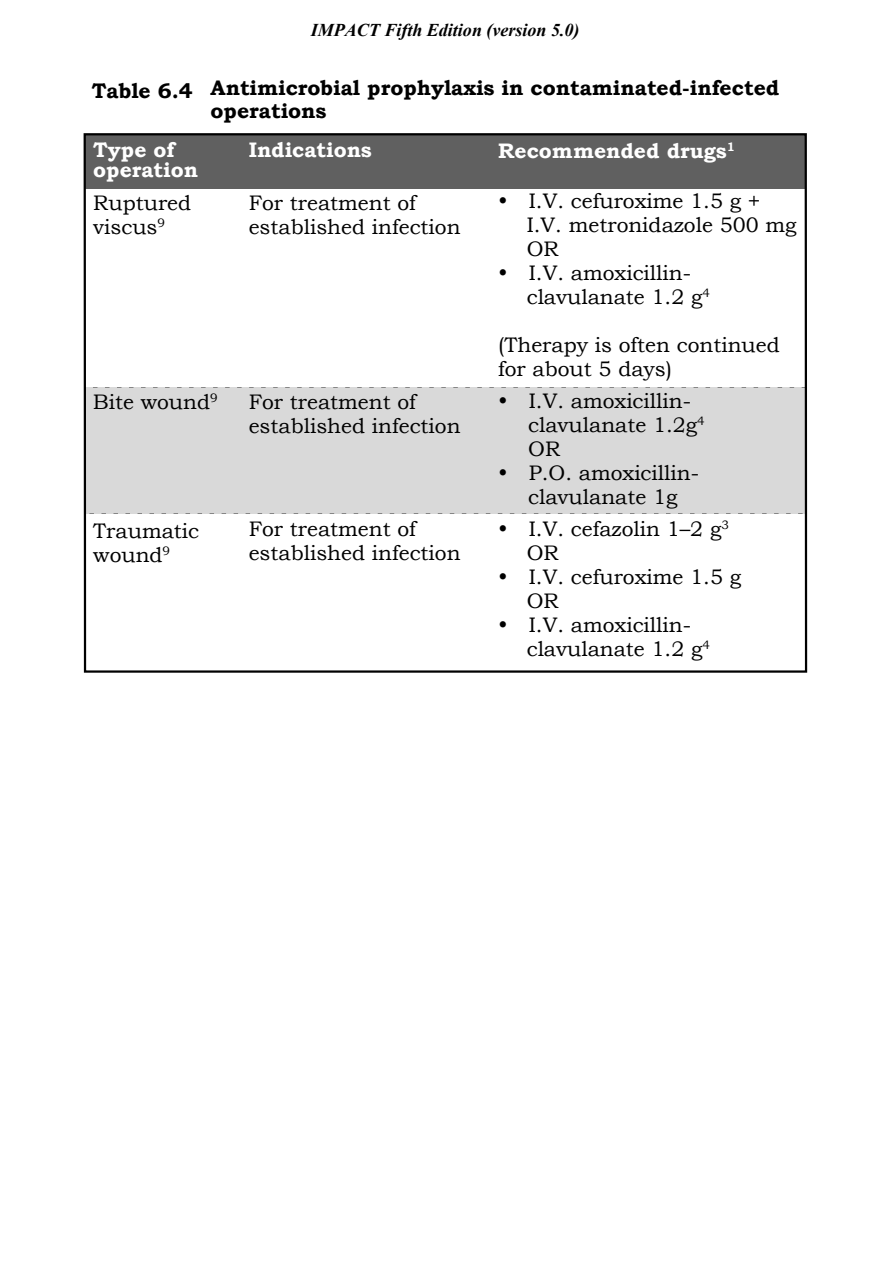
<style>
.page{position:relative;width:894px;height:1263px;background:#fff}
.page>*{position:absolute;margin:0;border:0;box-sizing:border-box;transform-origin:0 0}
.t1{font:21px/24px "Bookman Old Style";color:#000}
.t2{font:700 21px/22.5px "Bookman Old Style";color:#000}
.t3{font:700 21px/19.5px "Bookman Old Style";color:#fff}
.t4{font:italic 700 18px "Times New Roman";color:#000}
</style>
<div class="page">
<div style="left:87px;top:387px;width:716px;height:127px;background:#d9d9d9"></div>
<div style="left:85px;top:134px;width:720px;height:54px;background:#606060"></div>
<p class="t4" style="left:311px;top:17px;width:270px">IMPACT Fifth Edition (version 5.0)</p>
<p class="t2" style="left:210px;top:76px;width:570px;text-indent:-119px">Table 6.4 Antimicrobial prophylaxis in contaminated-infected operations</p>
<p class="t3" style="left:93px;top:140px;width:106px">Type of operation</p>
<p class="t3" style="left:248px;top:140px;width:125px">Indications</p>
<p class="t3" style="left:498px;top:141px;width:238px">Recommended drugs<sup>1</sup></p>
<p class="t1" style="left:93px;top:191px;width:99px">Ruptured</p>
<p class="t1" style="left:248px;top:191px;width:169px">For treatment of</p>
<p class="t1" style="left:93px;top:215px;width:73px">viscus<sup>9</sup></p>
<p class="t1" style="left:248px;top:215px;width:213px">established infection</p>
<p class="t1" style="left:498px;top:189px;width:264px">• I.V. cefuroxime 1.5 g +</p>
<p class="t1" style="left:526px;top:213px;width:271px">I.V. metronidazole 500 mg<br>OR</p>
<p class="t1" style="left:526px;top:261px;width:185px;text-indent:-29px">• I.V. amoxicillin&shy;clavulanate 1.2 g<sup>4</sup></p>
<p class="t1" style="left:498px;top:333px;width:283px">(Therapy is often continued for about 5 days)</p>
<p class="t1" style="left:93px;top:390px;width:126px">Bite wound<sup>9</sup></p>
<p class="t1" style="left:248px;top:390px;width:213px">For treatment of established infection</p>
<p class="t1" style="left:528px;top:389px;width:178px;text-indent:-30px">• I.V. amoxicillin&shy;clavulanate 1.2g<sup>4<br></sup>OR</p>
<p class="t1" style="left:498px;top:461px;width:202px;text-align:center">• P.O. amoxicillin&shy;clavulanate 1g</p>
<p class="t1" style="left:93px;top:519px;width:107px">Traumatic</p>
<p class="t1" style="left:248px;top:517px;width:169px">For treatment of</p>
<p class="t1" style="left:93px;top:543px;width:78px">wound<sup>9</sup></p>
<p class="t1" style="left:248px;top:541px;width:213px">established infection</p>
<p class="t1" style="left:526px;top:516px;width:204px;text-indent:-29px">• I.V. cefazolin 1–2 g<sup>3<br></sup>OR</p>
<p class="t1" style="left:526px;top:564px;width:216px;text-indent:-29px">• I.V. cefuroxime 1.5 g<br>OR</p>
<p class="t1" style="left:526px;top:612px;width:185px;text-indent:-29px">• I.V. amoxicillin&shy;clavulanate 1.2 g<sup>4</sup></p>
</div>
